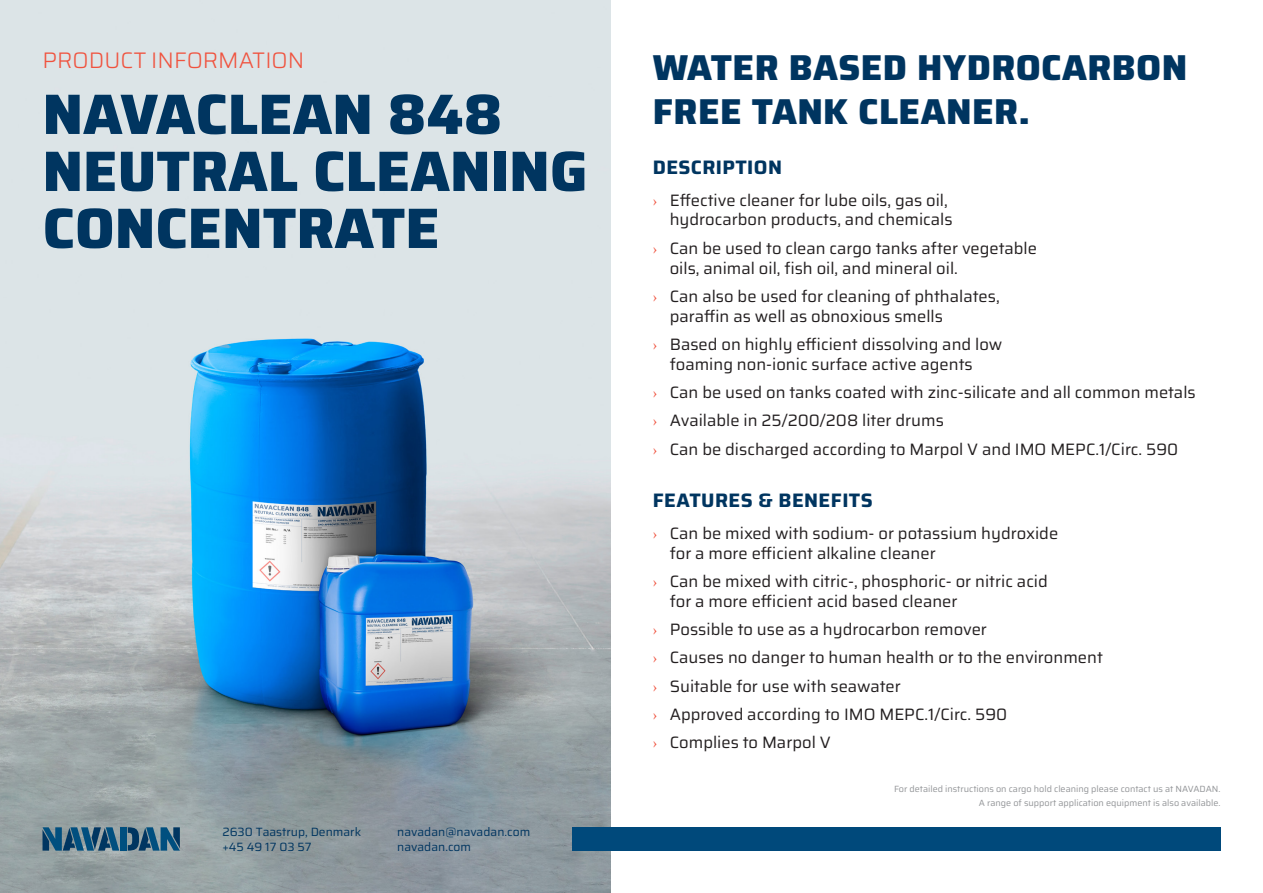
<style>
.page{position:relative;width:1263px;height:893px;background:#fff}
.page>*{position:absolute;margin:0;border:0;box-sizing:border-box;transform-origin:0 0}
.Headline{font:800 57px/57px "Saira";color:#003560}
.Heading_-_Caps{font:800 36px/43.2px "Saira";letter-spacing:.01em;color:#003560}
.Headline-2{font:300 22.5px "Saira";color:#f0523e}
.Heading_-_Intermedia{font:700 19.5px "Saira";letter-spacing:.02em;color:#003560}
.t1{font:16.5px/19.8px "Saira";color:#231f20}
.t2{font:12px/15px "Saira";color:#003560}
.Disclaimer{font:9px "Saira";color:#939598}
.s1{font-family:"Minion Pro";color:#f0523e}
</style>
<div class="page">
<img style="left:0;top:0;width:610px;height:893px">
<svg style="left:43px;top:827px;width:76px;height:24px;background:#346583"></svg>
<div style="left:120px;top:827px;width:7px;height:24px;background:#004f7f"></div>
<svg style="left:128px;top:827px;width:52px;height:24px"></svg>
<div style="left:572px;top:827px;width:648px;height:24px;background:#00497b"></div>
<p class="Headline-2" style="left:43px;top:42px;width:263px">PRODUCT INFORMATION</p>
<p class="Headline" style="left:43px;top:84px;width:546px">NAVACLEAN 848<br>NEUTRAL CLEANING<br>CONCENTRATE</p>
<p class="t2" style="left:222px;top:824px;width:140px">2630 Taastrup, Denmark +45 49 17 03 57</p>
<p class="t2" style="left:397px;top:824px;width:134px">navadan@navadan.com navadan.com</p>
<p class="Heading_-_Caps" style="left:653px;top:45px;width:536px">WATER BASED HYDROCARBON<br>FREE TANK CLEANER.</p>
<p class="Heading_-_Intermedia" style="left:653px;top:152px;width:131px">DESCRIPTION</p>
<p class="t1" style="left:653px;top:189px;width:301px;text-align:right"><span class="s1">›</span> Effective cleaner for lube oils, gas oil, hydrocarbon products, and chemicals</p>
<p class="t1" style="left:670px;top:238px;width:369px;text-indent:-17px"><span class="s1">›</span> Can be used to clean cargo tanks after vegetable oils, animal oil, fish oil, and mineral oil.</p>
<p class="t1" style="left:670px;top:286px;width:331px;text-indent:-17px"><span class="s1">›</span> Can also be used for cleaning of phthalates, paraffin as well as obnoxious smells</p>
<p class="t1" style="left:670px;top:334px;width:334px;text-indent:-17px"><span class="s1">›</span> Based on highly efficient dissolving and low foaming non-ionic surface active agents</p>
<p class="t1" style="left:653px;top:382px;width:544px"><span class="s1">›</span> Can be used on tanks coated with zinc-silicate and all common metals</p>
<p class="t1" style="left:653px;top:410px;width:293px"><span class="s1">›</span> Available in 25/200/208 liter drums</p>
<p class="t1" style="left:653px;top:438px;width:527px"><span class="s1">›</span> Can be discharged according to Marpol V and IMO MEPC.1/Circ. 590</p>
<p class="Heading_-_Intermedia" style="left:653px;top:485px;width:221px">FEATURES &amp; BENEFITS</p>
<p class="t1" style="left:670px;top:522px;width:390px;text-indent:-17px"><span class="s1">›</span> Can be mixed with sodium- or potassium hydroxide for a more efficient alkaline cleaner</p>
<p class="t1" style="left:670px;top:571px;width:380px;text-indent:-17px"><span class="s1">›</span> Can be mixed with citric-, phosphoric- or nitric acid for a more efficient acid based cleaner</p>
<p class="t1" style="left:653px;top:619px;width:336px"><span class="s1">›</span> Possible to use as a hydrocarbon remover</p>
<p class="t1" style="left:653px;top:647px;width:452px"><span class="s1">›</span> Causes no danger to human health or to the environment</p>
<p class="t1" style="left:653px;top:675px;width:250px"><span class="s1">›</span> Suitable for use with seawater</p>
<p class="t1" style="left:653px;top:704px;width:356px"><span class="s1">›</span> Approved according to IMO MEPC.1/Circ. 590</p>
<p class="t1" style="left:653px;top:732px;width:179px"><span class="s1">›</span> Complies to Marpol V</p>
<p class="Disclaimer" style="left:894px;top:782px;width:328px">For detailed instructions on cargo hold cleaning please contact us at NAVADAN.</p>
<p class="Disclaimer" style="left:979px;top:795px;width:243px">A range of support application equipment is also available.</p>
</div>
